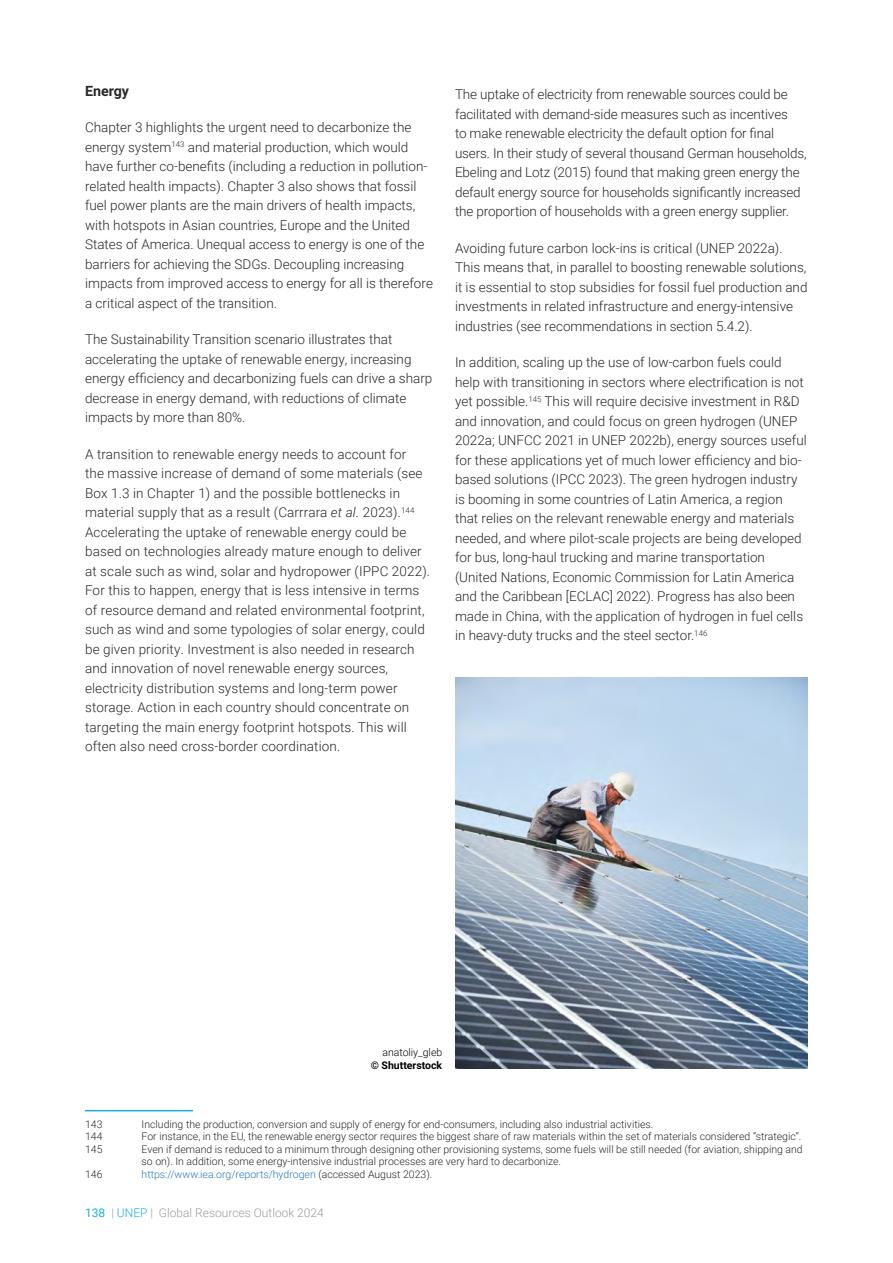
<style>
.page{position:relative;width:893px;height:1263px;background:#fff}
.page>*{position:absolute;margin:0;border:0;box-sizing:border-box;transform-origin:0 0}
.t1{font:700 14.25px "Roboto";color:#282827}
.t2{font:300 13.5px/19.5px "Roboto";color:#282827}
.t3{font:300 12px "Roboto";color:#9d9d9c}
.t4{font:300 10.5px/12.6px "Roboto";color:#282827}
.t5{font:300 10.5px "Roboto";color:#2776bb}
.t6{font:300 10.5px "Roboto";color:#000}
.t7{font:700 10.5px "Roboto";color:#000}
.s1{font-style:italic}
.s2{color:#282827}
.s3{font-weight:400;color:#1aafdc}
.s4{color:#1aafdc}
</style>
<div class="page">
<hr style="left:85px;top:1110px;width:108px;height:1px;background:#1aafdc">
<img style="left:455px;top:677px;width:353px;height:392px">
<p class="t1" style="left:85px;top:81px;width:46px">Energy</p>
<p class="t2" style="left:85px;top:117px;width:349px">Chapter 3 highlights the urgent need to decarbonize the energy system<sup>143</sup> and material production, which would have further co-benefits (including a reduction in pollution&shy;related health impacts). Chapter 3 also shows that fossil fuel power plants are the main drivers of health impacts, with hotspots in Asian countries, Europe and the United States of America. Unequal access to energy is one of the barriers for achieving the SDGs. Decoupling increasing impacts from improved access to energy for all is therefore a critical aspect of the transition.</p>
<p class="t2" style="left:85px;top:329px;width:349px">The Sustainability Transition scenario illustrates that accelerating the uptake of renewable energy, increasing energy efficiency and decarbonizing fuels can drive a sharp decrease in energy demand, with reductions of climate impacts by more than 80%.</p>
<p class="t2" style="left:85px;top:444px;width:347px">A transition to renewable energy needs to account for<br>the massive increase of demand of some materials (see Box 1.3 in Chapter 1) and the possible bottlenecks in material supply that as a result (Carrrara <span class="s1">et al.</span> 2023).<sup>144<br></sup>Accelerating the uptake of renewable energy could be based on technologies already mature enough to deliver at scale such as wind, solar and hydropower (IPPC 2022).<br>For this to happen, energy that is less intensive in terms of resource demand and related environmental footprint, such as wind and some typologies of solar energy, could be given priority. Investment is also needed in research and innovation of novel renewable energy sources, electricity distribution systems and long-term power storage. Action in each country should concentrate on targeting the main energy footprint hotspots. This will often also need cross-border coordination.</p>
<p class="t2" style="left:455px;top:84px;width:353px">The uptake of electricity from renewable sources could be facilitated with demand-side measures such as incentives<br>to make renewable electricity the default option for final users. In their study of several thousand German households, Ebeling and Lotz (2015) found that making green energy the default energy source for households significantly increased the proportion of households with a green energy supplier.</p>
<p class="t2" style="left:455px;top:238px;width:354px">Avoiding future carbon lock-ins is critical (UNEP 2022a).<br>This means that, in parallel to boosting renewable solutions, it is essential to stop subsidies for fossil fuel production and investments in related infrastructure and energy-intensive industries (see recommendations in section 5.4.2).</p>
<p class="t2" style="left:455px;top:352px;width:353px">In addition, scaling up the use of low-carbon fuels could help with transitioning in sectors where electrification is not yet possible.<sup>145</sup> This will require decisive investment in R&amp;D and innovation, and could focus on green hydrogen (UNEP 2022a; UNFCC 2021 in UNEP 2022b), energy sources useful for these applications yet of much lower efficiency and bio&shy;based solutions (IPCC 2023). The green hydrogen industry is booming in some countries of Latin America, a region that relies on the relevant renewable energy and materials needed, and where pilot-scale projects are being developed for bus, long-haul trucking and marine transportation (United Nations, Economic Commission for Latin America and the Caribbean [ECLAC] 2022). Progress has also been made in China, with the application of hydrogen in fuel cells in heavy-duty trucks and the steel sector.<sup>146</sup></p>
<p class="t6" style="left:382px;top:1045px;width:61px">anatoliy_gleb</p>
<p class="t7" style="left:371px;top:1057px;width:73px">© Shutterstock</p>
<p class="t4" style="left:85px;top:1117px;width:19px">143</p>
<p class="t4" style="left:142px;top:1117px;width:513px">Including the production, conversion and supply of energy for end-consumers, including also industrial activities.</p>
<p class="t4" style="left:85px;top:1130px;width:19px">144</p>
<p class="t4" style="left:142px;top:1130px;width:661px">For instance, in the EU, the renewable energy sector requires the biggest share of raw materials within the set of materials considered “strategic”.</p>
<p class="t4" style="left:85px;top:1142px;width:19px">145</p>
<p class="t4" style="left:142px;top:1142px;width:663px">Even if demand is reduced to a minimum through designing other provisioning systems, some fuels will be still needed (for aviation, shipping and so on). In addition, some energy-intensive industrial processes are very hard to decarbonize.</p>
<p class="t4" style="left:85px;top:1167px;width:19px">146</p>
<p class="t5" style="left:142px;top:1167px;width:292px">https://www.iea.org/reports/hydrogen <span class="s2">(accessed August 2023).</span></p>
<p class="t3" style="left:85px;top:1204px;width:240px"><span class="s3">138</span> | <span class="s4">UNEP</span> | Global Resources Outlook 2024</p>
</div>
